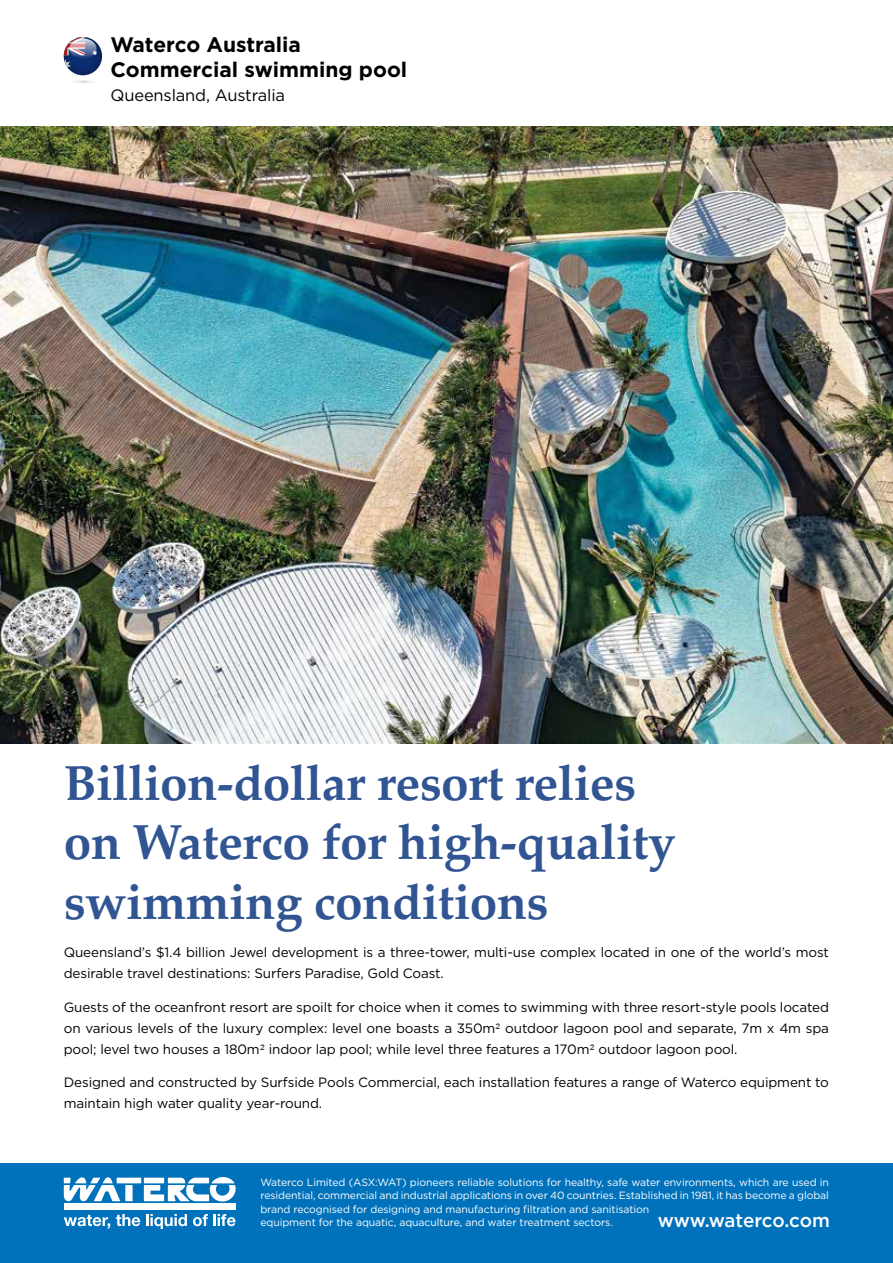
<style>
.page{position:relative;width:893px;height:1263px;background:#fff}
.page>*{position:absolute;margin:0;border:0;box-sizing:border-box;transform-origin:0 0}
.t1{font:700 49.5px/59.4px "Palatino";letter-spacing:-.01em;color:#315593}
.t2{font:700 21px/25.2px "Gotham HTF";color:#000}
.t3{font:500 18.75px "Gotham";letter-spacing:-.01em;color:#fff}
.t4{font:16.5px "Gotham HTF";letter-spacing:-.01em;color:#000}
.t5{font:13.5px/21px "Gotham HTF";letter-spacing:-.01em;color:#000}
.t6{font:10.5px/13.5px "Gotham HTF";letter-spacing:-.01em;color:#fff}
.s1{font-family:"Gotham"}
</style>
<div class="page">
<div style="left:0;top:1163px;width:893px;height:100px;background:#0072bc"></div>
<svg style="left:64px;top:1177px;width:56px;height:24px"></svg>
<div style="left:64px;top:1203px;width:172px;height:7px;background:#fff"></div>
<svg style="left:64px;top:1215px;width:46px;height:14px"></svg>
<svg style="left:116px;top:1214px;width:24px;height:12px"></svg>
<svg style="left:146px;top:1214px;width:41px;height:15px"></svg>
<svg style="left:193px;top:1214px;width:43px;height:12px"></svg>
<div style="left:125px;top:1185px;width:8px;height:16px;background:#fff"></div>
<div style="left:117px;top:1178px;width:24px;height:5px;background:#fff"></div>
<svg style="left:144px;top:1177px;width:92px;height:24px"></svg>
<svg style="left:64px;top:37px;width:38px;height:38px"></svg>
<svg style="left:64px;top:37px;width:21px;height:33px"></svg>
<svg style="left:92px;top:39px;width:10px;height:16px"></svg>
<svg style="left:69px;top:38px;width:28px;height:21px"></svg>
<svg style="left:75px;top:80px;width:17px;height:3px"></svg>
<img style="left:0;top:127px;width:893px;height:617px">
<h2 class="t2" style="left:111px;top:31px;width:298px">Waterco Australia<br>Commercial swimming pool</h2>
<p class="t4" style="left:111px;top:86px;width:176px">Queensland, Australia</p>
<h1 class="t1" style="left:64px;top:752px;width:613px">Billion-dollar resort relies on Waterco for high-quality swimming conditions</h1>
<p class="t5" style="left:64px;top:941px;width:767px">Queensland’s $1.4 billion Jewel development is a three-tower, multi-use complex located in one of the world’s most desirable travel destinations: Surfers Paradise, Gold Coast.</p>
<p class="t5" style="left:64px;top:996px;width:767px;text-align:justify">Guests of the oceanfront resort are spoilt for choice when it comes to swimming with three resort-style pools located on various levels of the luxury complex: level one boasts a 350m<span class="s1">2</span> outdoor lagoon pool and separate, 7m x 4m spa pool; level two houses a 180m<span class="s1">2</span> indoor lap pool; while level three features a 170m<span class="s1">2</span> outdoor lagoon pool.</p>
<p class="t5" style="left:64px;top:1072px;width:767px">Designed and constructed by Surfside Pools Commercial, each installation features a range of Waterco equipment to maintain high water quality year-round.</p>
<p class="t6" style="left:260px;top:1175px;width:570px">Waterco Limited (ASX:WAT) pioneers reliable solutions for healthy, safe water environments, which are used in residential, commercial and industrial applications in over 40 countries. Established in 1981, it has become a global brand recognised for designing and manufacturing filtration and sanitisation<br>equipment for the aquatic, aquaculture, and water treatment sectors.</p>
<h3 class="t3" style="left:658px;top:1207px;width:174px">www.waterco.com</h3>
</div>
